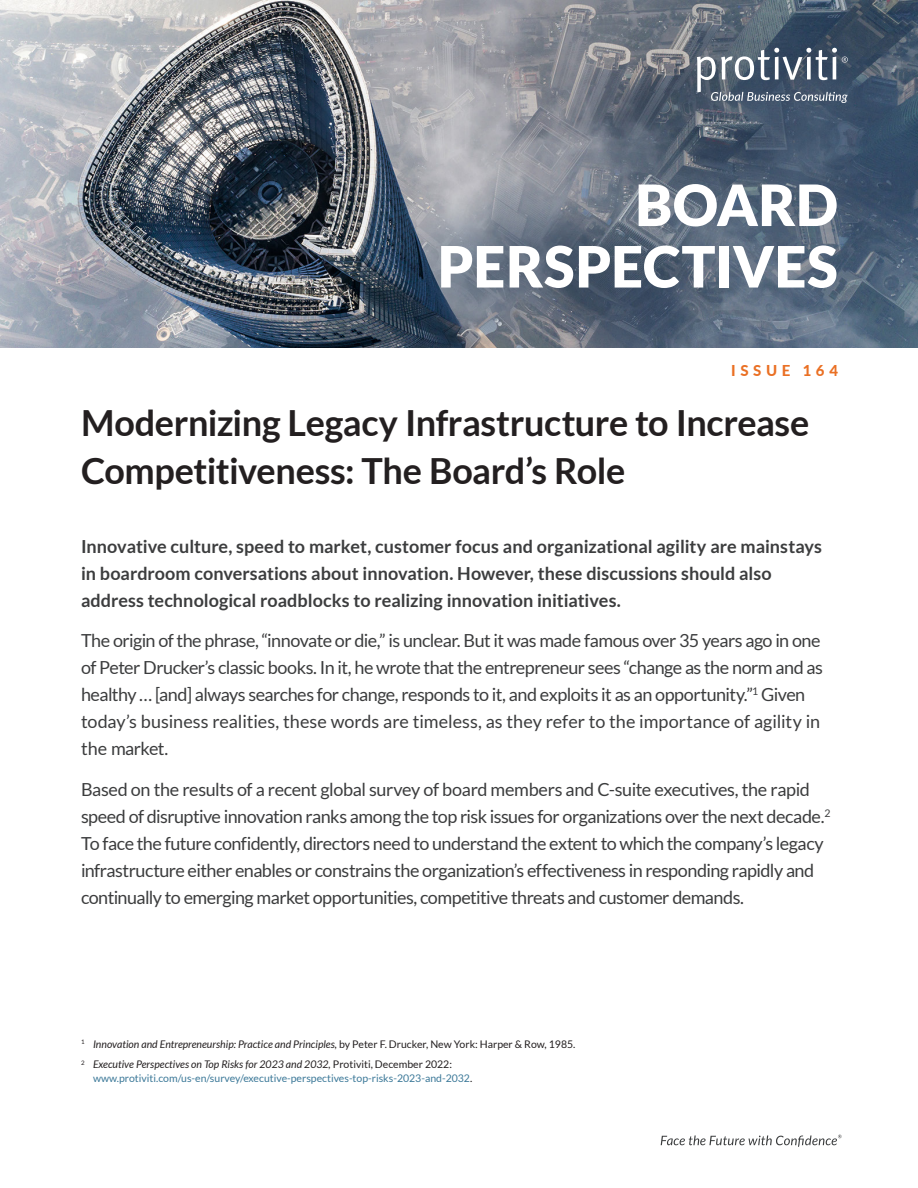
<style>
.page{position:relative;width:918px;height:1188px;background:#fff}
.page>*{position:absolute;margin:0;border:0;box-sizing:border-box;transform-origin:0 0}
.t1{font:900 57px/61.5px "Lato";letter-spacing:.005em;color:#fff;text-align:right}
.Headline_-_24_32_-_B{font:700 36px/48px "Lato";letter-spacing:-.01em;color:#231f20}
.Body_Text_-_12_18{font:18px/27px "Lato";letter-spacing:-.03em;color:#3c3d3e}
.Body_Intro_-_12_18{font:700 18px/27px "Lato";color:#3c3d3e}
.t2{font:800 15px "Lato";letter-spacing:.305em;color:#ea7024}
.Footnote_-_7_9{font:10.5px/13.5px "Lato";color:#3b7898}
.Footnote_-_7_9-2{font:italic 10.5px "Lato";color:#231f20}
.s1{font-style:normal}
.s2{font-style:italic;color:#231f20}
.s3{color:#231f20}
</style>
<div class="page">
<svg style="left:661px;top:1135px;width:181px;height:12px"></svg>
<img style="left:0;top:0;width:918px;height:348px">
<svg style="left:697px;top:48px;width:151px;height:55px"></svg>
<h1 class="t1" style="left:438px;top:173px;width:402px">BOARD<br>PERSPECTIVES</h1>
<p class="t2" style="left:731px;top:360px;width:108px">ISSUE 164</p>
<p class="Headline_-_24_32_-_B" style="left:81px;top:399px;width:730px">Modernizing Legacy Infrastructure to Increase<br>Competitiveness: The Board’s Role</p>
<p class="Body_Intro_-_12_18" style="left:81px;top:532px;width:742px">Innovative culture, speed to market, customer focus and organizational agility are mainstays in boardroom conversations about innovation. However, these discussions should also address technological roadblocks to realizing innovation initiatives.</p>
<p class="Body_Text_-_12_18" style="left:81px;top:627px;width:743px">The origin of the phrase, “innovate or die,” is unclear. But it was made famous over 35 years ago in one of Peter Drucker’s classic books. In it, he wrote that the entrepreneur sees “change as the norm and as healthy … [and] always searches for change, responds to it, and exploits it as an opportunity.”<sup>1</sup> Given today’s business realities, these words are timeless, as they refer to the importance of agility in the market.</p>
<p class="Body_Text_-_12_18" style="left:81px;top:775px;width:751px">Based on the results of a recent global survey of board members and C-suite executives, the rapid speed of disruptive innovation ranks among the top risk issues for organizations over the next decade.<sup>2<br></sup>To face the future confidently, directors need to understand the extent to which the company’s legacy infrastructure either enables or constrains the organization’s effectiveness in responding rapidly and continually to emerging market opportunities, competitive threats and customer demands.</p>
<p class="Footnote_-_7_9-2" style="left:81px;top:1038px;width:496px"><sup>1</sup> Innovation and Entrepreneurship: Practice and Principles, <span class="s1">by Peter F. Drucker, New York: Harper &amp; Row, 1985.</span></p>
<p class="Footnote_-_7_9" style="left:93px;top:1058px;width:381px;text-indent:-12px"><sup>2</sup> <span class="s2">Executive Perspectives on Top Risks for 2023 and 2032,</span> <span class="s3">Protiviti, December 2022: </span>www.protiviti.com/us-en/survey/executive-perspectives-top-risks-2023-and-2032<span class="s3">.</span></p>
</div>
